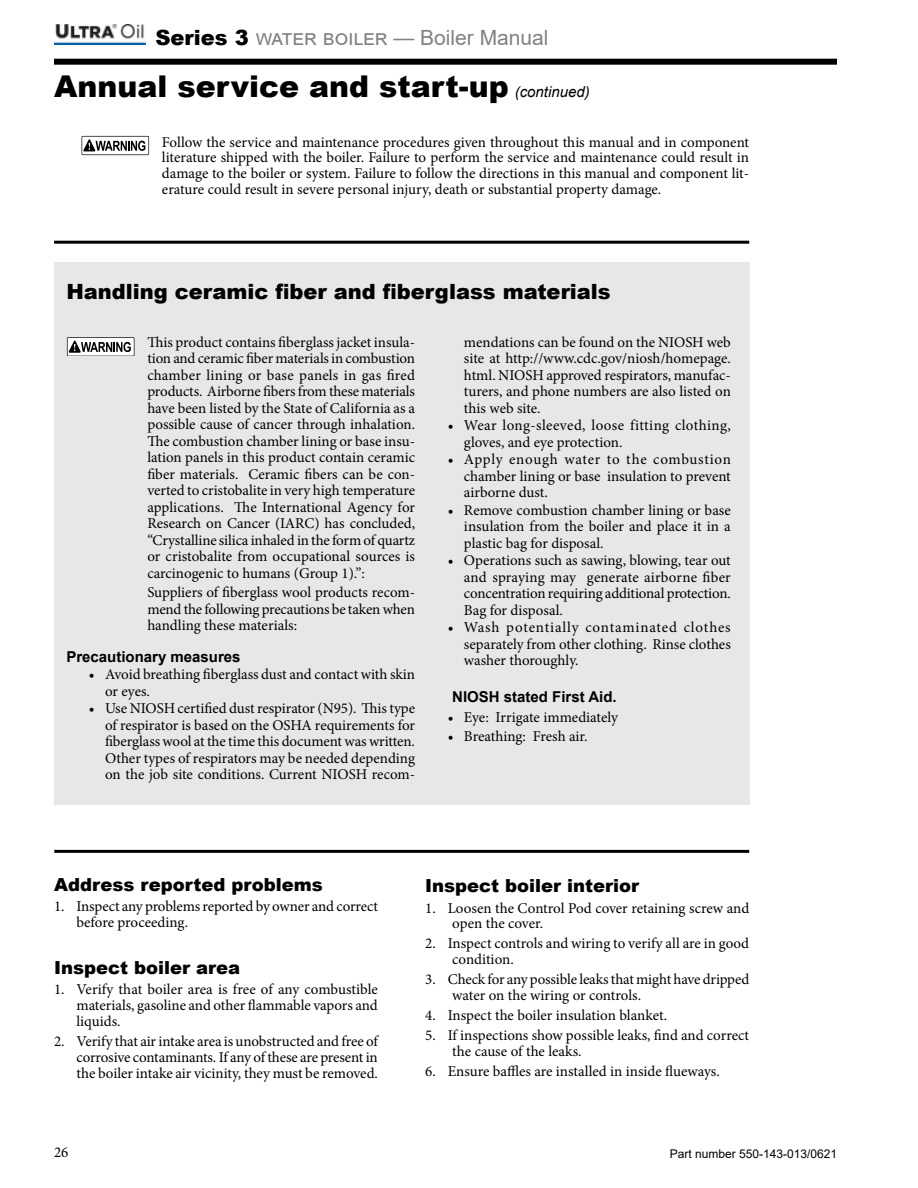
<style>
.page{position:relative;width:918px;height:1188px;background:#fff}
.page>*{position:absolute;margin:0;border:0;box-sizing:border-box;transform-origin:0 0}
.t1{font:900 30px "Arial";color:#000}
.t2{font:900 21px "Arial";color:#000}
.t3{font:21px "Arial";color:#808285}
.t4{font:900 18px "Arial";color:#000}
.t5{font:15px/16.5px "Minion Pro";letter-spacing:-.005em;color:#000;text-align:justify}
.t6{font:15px/16.5px "Minion Pro";letter-spacing:.015em;color:#000}
.t7{font:700 15px "Arial";color:#000}
.t8{font:12px "Arial";color:#000}
.s1{font-weight:900;color:#000}
.s2{font-weight:400;font-style:italic;font-size:15px}
</style>
<div class="page">
<svg style="left:82px;top:136px;width:67px;height:19px"></svg>
<div style="left:54px;top:262px;width:695px;height:543px;background:#e6e7e8"></div>
<svg style="left:67px;top:337px;width:67px;height:19px"></svg>
<div style="left:54px;top:59px;width:783px;height:6px;background:#000"></div>
<hr style="left:54px;top:241px;width:695px;height:3px;background:#000">
<hr style="left:54px;top:850px;width:695px;height:3px;background:#000">
<img style="left:54px;top:24px;width:91px;height:21px">
<h2 class="t3" style="left:155px;top:23px;width:395px"><span class="s1">Series 3</span> water boiler — Boiler Manual</h2>
<h1 class="t1" style="left:54px;top:65px;width:537px">Annual service and start-up <span class="s2">(continued)</span></h1>
<p class="t5" style="left:162px;top:134px;width:589px;line-height:15.8px">Follow the service and maintenance procedures given throughout this manual and in component literature shipped with the boiler. Failure to perform the service and maintenance could result in damage to the boiler or system. Failure to follow the directions in this manual and component lit&shy;erature could result in severe personal injury, death or substantial property damage.</p>
<h2 class="t2" style="left:66px;top:276px;width:546px">Handling ceramic fiber and fiberglass materials</h2>
<p class="t5" style="left:147px;top:334px;width:269px">This product contains fiberglass jacket insula&shy;tion and ceramic fiber materials in combustion chamber lining or base panels in gas fired products. Airborne fibers from these materials have been listed by the State of California as a possible cause of cancer through inhalation.<br>The combustion chamber lining or base insu&shy;lation panels in this product contain ceramic fiber materials. Ceramic fibers can be con&shy;verted to cristobalite in very high temperature applications. The International Agency for Research on Cancer (IARC) has concluded, “Crystalline silica inhaled in the form of quartz or cristobalite from occupational sources is carcinogenic to humans (Group 1).”:</p>
<p class="t5" style="left:147px;top:584px;width:269px">Suppliers of fiberglass wool products recom&shy;mend the following precautions be taken when handling these materials:</p>
<p class="t7" style="left:66px;top:646px;width:176px">Precautionary measures</p>
<p class="t5" style="left:105px;top:666px;width:312px;text-indent:-16px">• Avoid breathing fiberglass dust and contact with skin or eyes.</p>
<p class="t5" style="left:105px;top:700px;width:312px;text-indent:-16px">• Use NIOSH certified dust respirator (N95). This type of respirator is based on the OSHA requirements for fiberglass wool at the time this document was written.<br>Other types of respirators may be needed depending on the job site conditions. Current NIOSH recom-</p>
<p class="t5" style="left:464px;top:334px;width:268px">mendations can be found on the NIOSH web site at http://www.cdc.gov/niosh/homepage. html. NIOSH approved respirators, manufac&shy;turers, and phone numbers are also listed on this web site.</p>
<p class="t6" style="left:464px;top:417px;width:268px;text-indent:-16px">• Wear long-sleeved, loose fitting clothing, gloves, and eye protection.</p>
<p class="t5" style="left:464px;top:451px;width:268px;text-indent:-16px">• Apply enough water to the combustion chamber lining or base insulation to prevent airborne dust.</p>
<p class="t5" style="left:464px;top:502px;width:268px;text-indent:-16px">• Remove combustion chamber lining or base insulation from the boiler and place it in a plastic bag for disposal.</p>
<p class="t5" style="left:464px;top:552px;width:268px;text-indent:-16px">• Operations such as sawing, blowing, tear out and spraying may generate airborne fiber concentration requiring additional protection.<br>Bag for disposal.</p>
<p class="t5" style="left:464px;top:620px;width:268px;text-indent:-16px">• Wash potentially contaminated clothes separately from other clothing. Rinse clothes washer thoroughly.</p>
<p class="t7" style="left:452px;top:686px;width:166px">NIOSH stated First Aid.</p>
<p class="t5" style="left:448px;top:709px;width:172px">• Eye: Irrigate immediately</p>
<p class="t5" style="left:448px;top:728px;width:141px">• Breathing: Fresh air.</p>
<p class="t4" style="left:54px;top:872px;width:270px">Address reported problems</p>
<p class="t5" style="left:76px;top:899px;width:303px;line-height:15.8px;text-indent:-22px">1. Inspect any problems reported by owner and correct before proceeding.</p>
<p class="t4" style="left:54px;top:955px;width:188px">Inspect boiler area</p>
<p class="t5" style="left:76px;top:982px;width:303px;line-height:15.8px;text-indent:-22px">1. Verify that boiler area is free of any combustible materials, gasoline and other flammable vapors and liquids.</p>
<p class="t5" style="left:76px;top:1033px;width:303px;line-height:15.8px;text-indent:-22px">2. Verify that air intake area is unobstructed and free of corrosive contaminants. If any of these are present in the boiler intake air vicinity, they must be removed.</p>
<p class="t4" style="left:425px;top:873px;width:215px">Inspect boiler interior</p>
<p class="t5" style="left:452px;top:900px;width:298px;line-height:15.8px;text-indent:-27px">1. Loosen the Control Pod cover retaining screw and open the cover.</p>
<p class="t5" style="left:452px;top:936px;width:298px;line-height:15.8px;text-indent:-27px">2. Inspect controls and wiring to verify all are in good condition.</p>
<p class="t5" style="left:452px;top:972px;width:299px;line-height:15.8px;text-indent:-27px">3. Check for any possible leaks that might have dripped water on the wiring or controls.</p>
<p class="t5" style="left:425px;top:1007px;width:243px">4. Inspect the boiler insulation blanket.</p>
<p class="t5" style="left:452px;top:1028px;width:298px;line-height:15.8px;text-indent:-27px">5. If inspections show possible leaks, find and correct the cause of the leaks.</p>
<p class="t5" style="left:425px;top:1063px;width:296px">6. Ensure baffles are installed in inside flueways.</p>
<p class="t5" style="left:54px;top:1144px;width:16px">26</p>
<p class="t8" style="left:670px;top:1145px;width:169px">Part number 550-143-013/0621</p>
</div>
